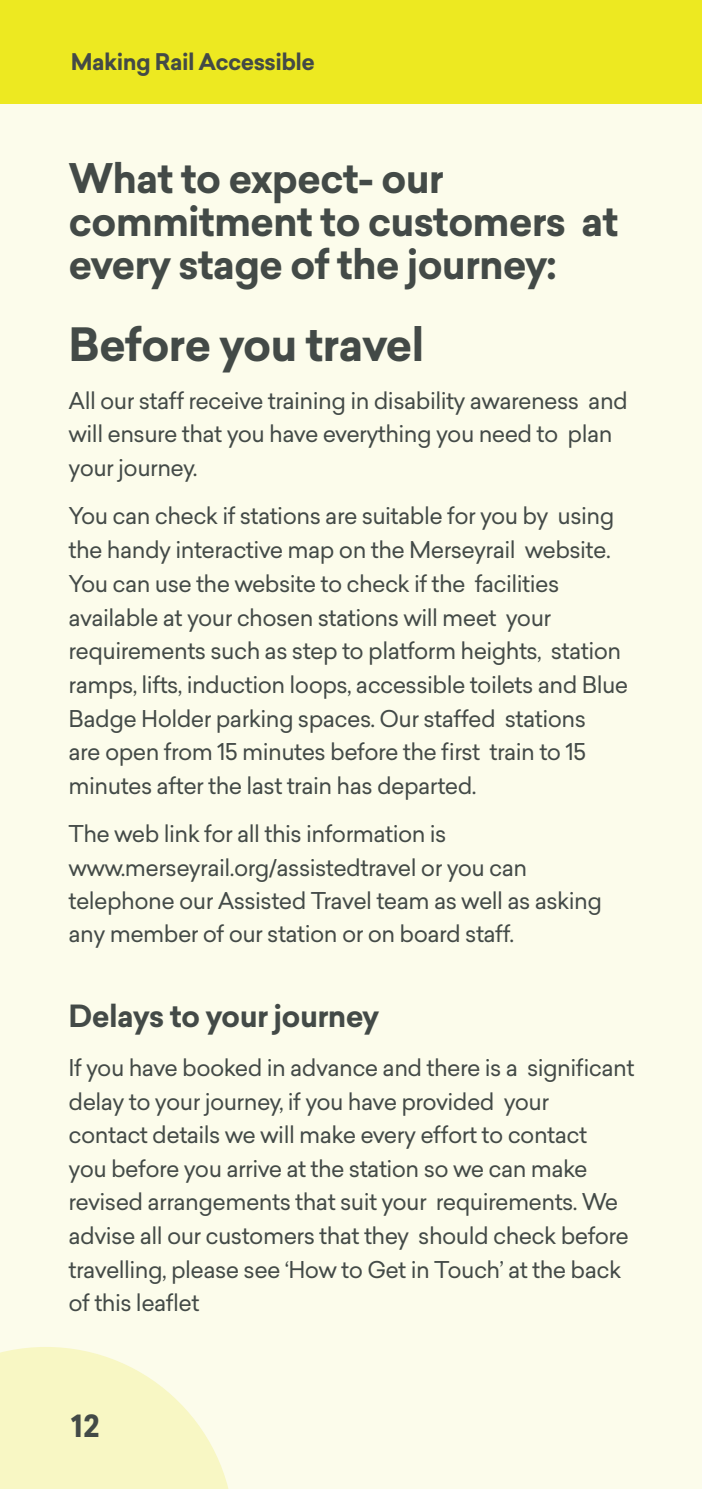
<style>
.page{position:relative;width:702px;height:1489px;background:#fff}
.page>*{position:absolute;margin:0;border:0;box-sizing:border-box;transform-origin:0 0}
.Paragraph_Style1{font:700 45px "Sailec";letter-spacing:-.025em;color:#434a47}
.Paragraph_Style1-2{font:700 40px/42.8px "Sailec";letter-spacing:-.025em;color:#434a47}
.Paragraph_Style1-3{font:700 30px "Sailec";letter-spacing:-.025em;color:#434a47}
.Paragraph_Style1-4{font:22.75px/33.8px "Sailec";letter-spacing:-.025em;color:#434a47}
.Paragraph_Style1-5{font:700 22.5px "Sailec";letter-spacing:-.025em;color:#434a47}
</style>
<div class="page">
<div style="left:0;top:103px;width:702px;height:1385px;background:#fcfceb"></div>
<svg style="left:0;top:1347px;width:228px;height:141px"></svg>
<div style="left:0;top:0;width:702px;height:103px;background:#ede921"></div>
<p class="Paragraph_Style1-5" style="left:71px;top:46px;width:246px">Making Rail Accessible</p>
<p class="Paragraph_Style1-2" style="left:69px;top:158px;width:551px">What to expect- our commitment to customers at every stage of the journey:</p>
<p class="Paragraph_Style1" style="left:69px;top:312px;width:357px">Before you travel</p>
<p class="Paragraph_Style1-4" style="left:69px;top:384px;width:561px">All our staff receive training in disability awareness and will ensure that you have everything you need to plan your journey.</p>
<p class="Paragraph_Style1-4" style="left:69px;top:499px;width:561px">You can check if stations are suitable for you by using the handy interactive map on the Merseyrail website.<br>You can use the website to check if the facilities available at your chosen stations will meet your requirements such as step to platform heights, station ramps, lifts, induction loops, accessible toilets and Blue Badge Holder parking spaces. Our staffed stations<br>are open from 15 minutes before the first train to 15 minutes after the last train has departed.</p>
<p class="Paragraph_Style1-4" style="left:69px;top:817px;width:535px">The web link for all this information is www.merseyrail.org/assistedtravel or you can telephone our Assisted Travel team as well as asking any member of our station or on board staff.</p>
<p class="Paragraph_Style1-3" style="left:69px;top:995px;width:312px">Delays to your journey</p>
<p class="Paragraph_Style1-4" style="left:69px;top:1050px;width:567px">If you have booked in advance and there is a significant delay to your journey, if you have provided your<br>contact details we will make every effort to contact<br>you before you arrive at the station so we can make revised arrangements that suit your requirements. We advise all our customers that they should check before travelling, please see ‘How to Get in Touch’ at the back of this leaflet</p>
<p class="Paragraph_Style1-3" style="left:71px;top:1404px;width:30px">12</p>
</div>
